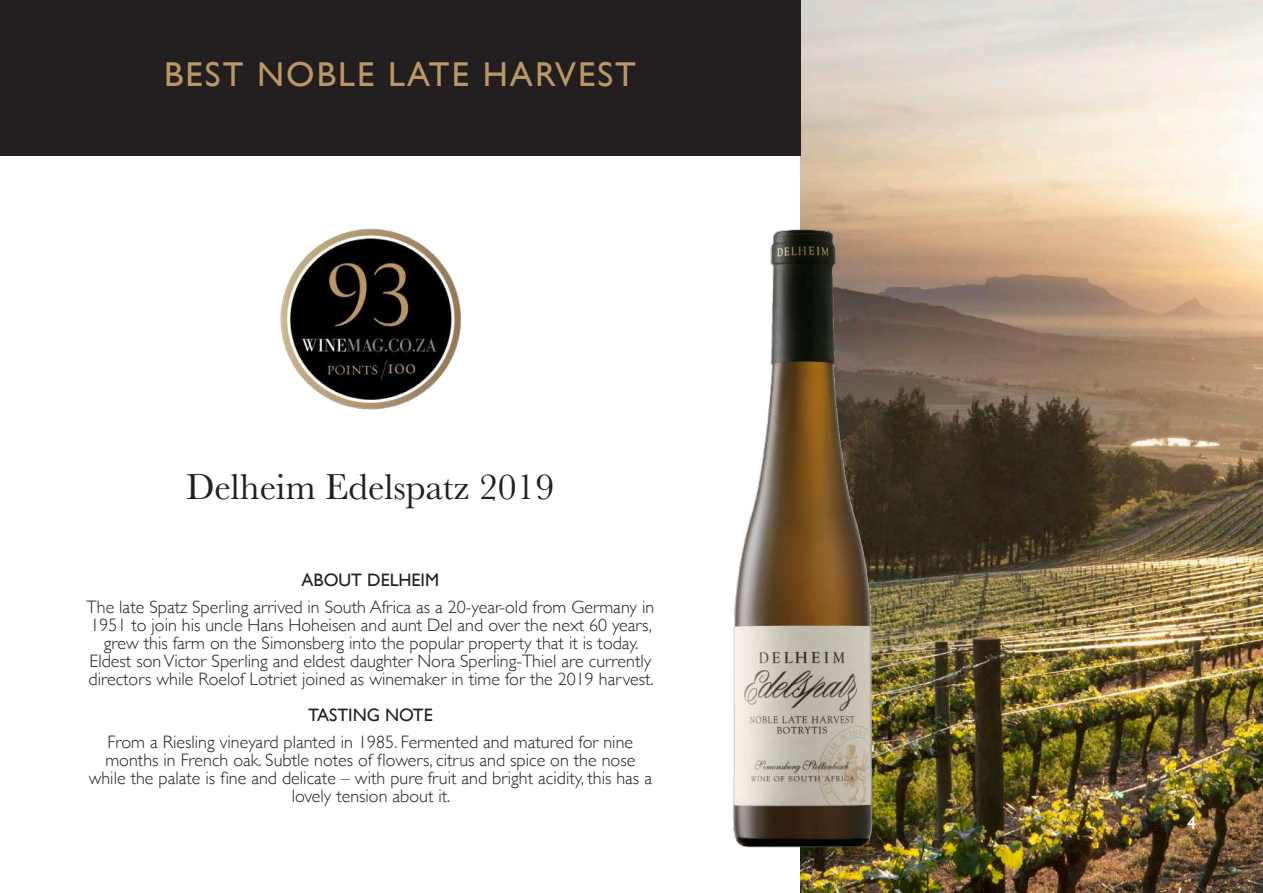
<style>
.page{position:relative;width:1263px;height:893px;background:#fff}
.page>*{position:absolute;margin:0;border:0;box-sizing:border-box;transform-origin:0 0}
.t1{font:37.5px "Baskerville";color:#231f20}
.t2{font:34.5px "Gill Sans";letter-spacing:.06em;color:#ba9765}
.t3{font:300 18px/18px "Gill Sans";color:#231f20;text-align:center}
.t4{font:18px "Gill Sans";color:#231f20}
.t5{font:18px "Gill Sans";color:#fff}
</style>
<div class="page">
<img style="left:800px;top:0;width:463px;height:893px">
<div style="left:0;top:0;width:800px;height:156px;background:#231f20"></div>
<img style="left:280px;top:228px;width:182px;height:182px">
<img style="left:730px;top:209px;width:186px;height:648px">
<h2 class="t2" style="left:164px;top:60px;width:474px">BEST NOBLE LATE HARVEST</h2>
<h1 class="t1" style="left:186px;top:474px;width:370px">Delheim Edelspatz 2019</h1>
<p class="t4" style="left:302px;top:573px;width:139px">ABOUT DELHEIM</p>
<p class="t3" style="left:87px;top:597px;width:569px">The late Spatz Sperling arrived in South Africa as a 20-year-old from Germany in 1951 to join his uncle Hans Hoheisen and aunt Del and over the next 60 years, grew this farm on the Simonsberg into the popular property that it is today.<br>Eldest son Victor Sperling and eldest daughter Nora Sperling-Thiel are currently directors while Roelof Lotriet joined as winemaker in time for the 2019 harvest.</p>
<p class="t4" style="left:308px;top:708px;width:126px">TASTING NOTE</p>
<p class="t3" style="left:89px;top:732px;width:565px">From a Riesling vineyard planted in 1985. Fermented and matured for nine months in French oak. Subtle notes of flowers, citrus and spice on the nose while the palate is fine and delicate – with pure fruit and bright acidity, this has a lovely tension about it.</p>
<p class="t5" style="left:1187px;top:816px;width:10px">4</p>
</div>
